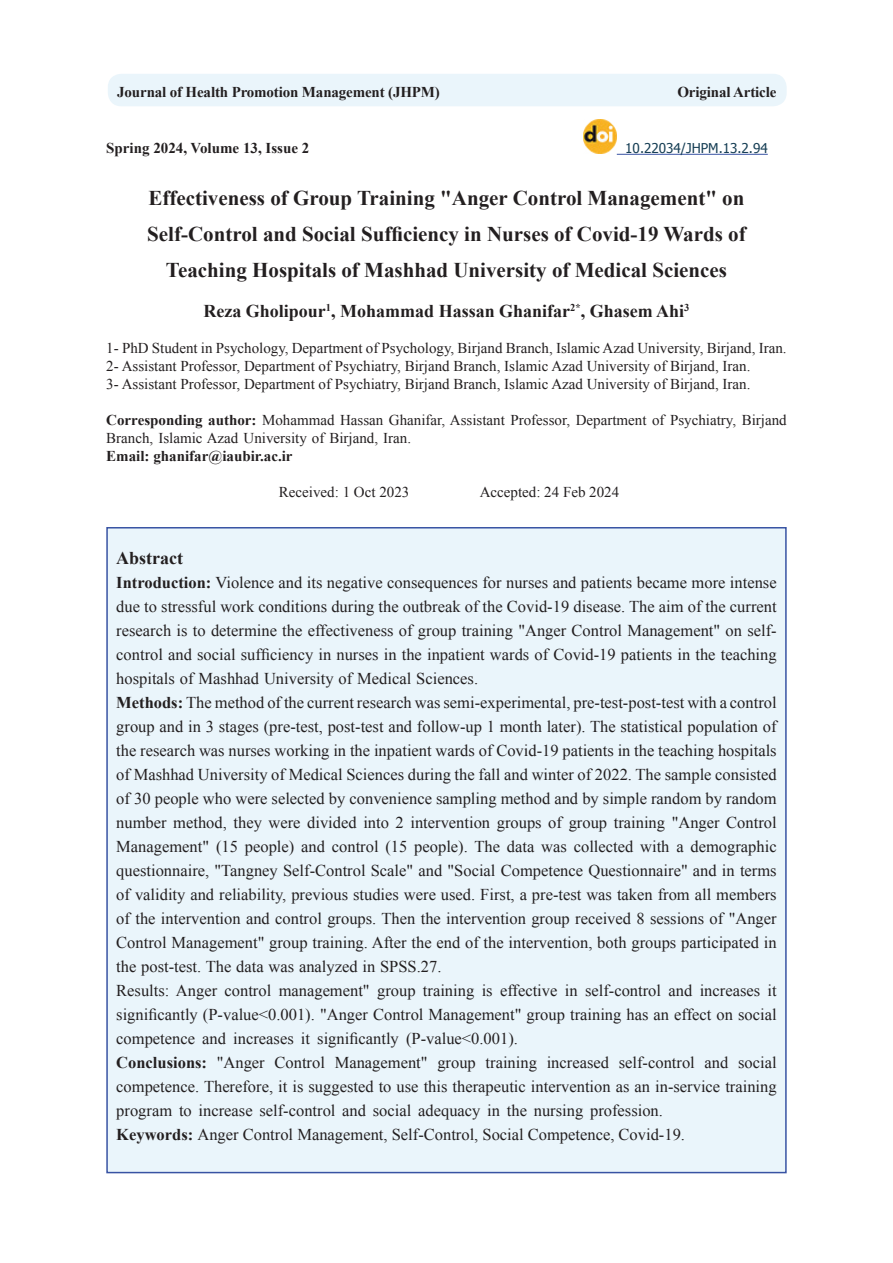
<style>
.page{position:relative;width:893px;height:1263px;background:#fff}
.page>*{position:absolute;margin:0;border:0;box-sizing:border-box;transform-origin:0 0}
.t1{font:700 21px/36px "Times New Roman";color:#231f20;text-align:center}
.t2{font:700 18px "Times New Roman";color:#231f20}
.t3{font:16.5px/24px "Times New Roman";color:#231f20}
.t4{font:700 16.5px "Times New Roman";color:#231f20}
.t5{font:15px/18px "Times New Roman";color:#231f20}
.t6{font:700 15px "Times New Roman";letter-spacing:-.01em;color:#231f20}
.t7{font:13.5px "Tahoma";color:#184056}
.t8{font:700 10.5px "Times New Roman";color:#231f20}
.s1{font-size:18px}
.s2{font-weight:700}
</style>
<div class="page">
<hr style="left:617px;top:154px;width:151px;height:1px;background:#3853a3">
<img style="left:583px;top:119px;width:34px;height:34px">
<div style="left:107px;top:528px;width:679px;height:644px;background:#eaf5fb"></div>
<div style="left:108px;top:74px;width:679px;height:32px;background:#eaf5fb;border-radius:14px"></div>
<p class="t6" style="left:117px;top:82px;width:324px">Journal of Health Promotion Management (JHPM)</p>
<p class="t6" style="left:677px;top:82px;width:100px">Original Article</p>
<p class="t7" style="left:625px;top:139px;width:144px">10.22034/JHPM.13.2.94</p>
<p class="t6" style="left:106px;top:137px;width:204px">Spring 2024, Volume 13, Issue 2</p>
<p class="t1" style="left:147px;top:180px;width:600px">Effectiveness of Group Training "Anger Control Management" on<br>Self-Control and Social Sufficiency in Nurses of Covid-19 Wards of<br>Teaching Hospitals of Mashhad University of Medical Sciences</p>
<p class="t8" style="left:326px;top:300px;width:7px">1</p>
<p class="t8" style="left:570px;top:300px;width:16px"><span class="s1">,</span>*2</p>
<p class="t5" style="left:106px;top:338px;width:682px">1- PhD Student in Psychology, Department of Psychology, Birjand Branch, Islamic Azad University, Birjand, Iran.<br>2- Assistant Professor, Department of Psychiatry, Birjand Branch, Islamic Azad University of Birjand, Iran.<br>3- Assistant Professor, Department of Psychiatry, Birjand Branch, Islamic Azad University of Birjand, Iran.</p>
<p class="t5" style="left:106px;top:410px;width:682px"><span class="s2">Corresponding author:</span> Mohammad Hassan Ghanifar, Assistant Professor, Department of Psychiatry, Birjand<br>Branch, Islamic Azad University of Birjand, Iran.</p>
<p class="t6" style="left:106px;top:445px;width:188px">Email: ghanifar@iaubir.ac i r.</p>
<p class="t5" style="left:480px;top:482px;width:141px">Accepted: 24 Feb 2024</p>
<p class="t2" style="left:203px;top:298px;width:368px">Reza Gholipour , Mohammad Hassan Ghanifar</p>
<p class="t8" style="left:684px;top:300px;width:7px">3</p>
<p class="t2" style="left:590px;top:298px;width:96px">Ghasem Ahi</p>
<p class="t5" style="left:279px;top:482px;width:132px">Received 1: Oct 2023</p>
<p class="t2" style="left:116px;top:545px;width:68px">Abstract</p>
<p class="t3" style="left:116px;top:570px;width:662px"><span class="s2">Introduction:</span> Violence and its negative consequences for nurses and patients became more intense due to stressful work conditions during the outbreak of the Covid-19 disease. The aim of the current</p>
<p class="t3" style="left:116px;top:642px;width:662px">control and social sufficiency in nurses in the inpatient wards of Covid-19 patients in the teaching</p>
<p class="t3" style="left:116px;top:618px;width:662px">research is to determine the effectiveness of group training "Anger Control Management" on self-</p>
<p class="t3" style="left:116px;top:666px;width:363px">hospitals of Mashhad University of Medical Sciences.</p>
<p class="t3" style="left:116px;top:690px;width:662px"><span class="s2">Methods:</span> The method of the current research was semi-experimental, pre-test-post-test with a control</p>
<p class="t3" style="left:116px;top:714px;width:662px">group and in 3 stages (pre-test, post-test and follow-up 1 month later .) The statistical population of</p>
<p class="t3" style="left:116px;top:738px;width:662px">the research was nurses working in the inpatient wards of Covid-19 patients in the teaching hospitals</p>
<p class="t3" style="left:116px;top:762px;width:662px">of Mashhad University of Medical Sciences during the fall and winter of 2022. The sample consisted</p>
<p class="t3" style="left:116px;top:786px;width:662px">of 30 people who were selected by convenience sampling method and by simple random by random</p>
<p class="t3" style="left:116px;top:810px;width:662px">number method, they were divided into 2 intervention groups of group training "Anger Control</p>
<p class="t3" style="left:116px;top:834px;width:662px">Management" (15 people) and control (15 people .) The data was collected with a demographic</p>
<p class="t3" style="left:116px;top:858px;width:662px">questionnaire ", Tangney Self-Control Scale" and "Social Competence Questionnaire" and in terms</p>
<p class="t3" style="left:116px;top:882px;width:662px">of validity and reliability, previous studies were used. First a, pre-test was taken from all members</p>
<p class="t3" style="left:116px;top:906px;width:662px">of the intervention and control groups. Then the intervention group received 8 sessions of "Anger</p>
<p class="t3" style="left:116px;top:930px;width:662px">Control Management" group training. After the end of the intervention, both groups participated in</p>
<p class="t3" style="left:116px;top:954px;width:327px">the post-test. The data was analyzed in SPSS.27.</p>
<p class="t3" style="left:116px;top:978px;width:662px">Results: Anger control management" group training is effective in self-control and increases it</p>
<p class="t3" style="left:116px;top:1002px;width:662px">significantly ( -P value&lt;0.001 ". ) Anger Control Management" group training has an effect on social</p>
<p class="t3" style="left:116px;top:1026px;width:403px">competence and increases it significantly ( -P value&gt;0.001 .(</p>
<p class="t3" style="left:738px;top:1050px;width:40px">social</p>
<p class="t3" style="left:275px;top:1050px;width:52px">Control</p>
<p class="t3" style="left:486px;top:1050px;width:53px">training</p>
<p class="t3" style="left:547px;top:1050px;width:64px">increased</p>
<p class="t3" style="left:619px;top:1050px;width:78px">self-control</p>
<p class="t3" style="left:705px;top:1050px;width:25px">and</p>
<p class="t4" style="left:116px;top:1051px;width:92px">Conclusions:</p>
<p class="t3" style="left:116px;top:1074px;width:662px">competence. Therefore isit, suggested to use this therapeutic intervention as an in-service training program to increase self-control and social adequacy in the nursing profession.<br><span class="s2">Keywords:</span> Anger Control Management, Self-Control, Social Competence, Covid-19.</p>
<p class="t3" style="left:217px;top:1050px;width:49px">"Anger</p>
<p class="t3" style="left:335px;top:1050px;width:94px">Management"</p>
<p class="t3" style="left:437px;top:1050px;width:40px">group</p>
</div>
